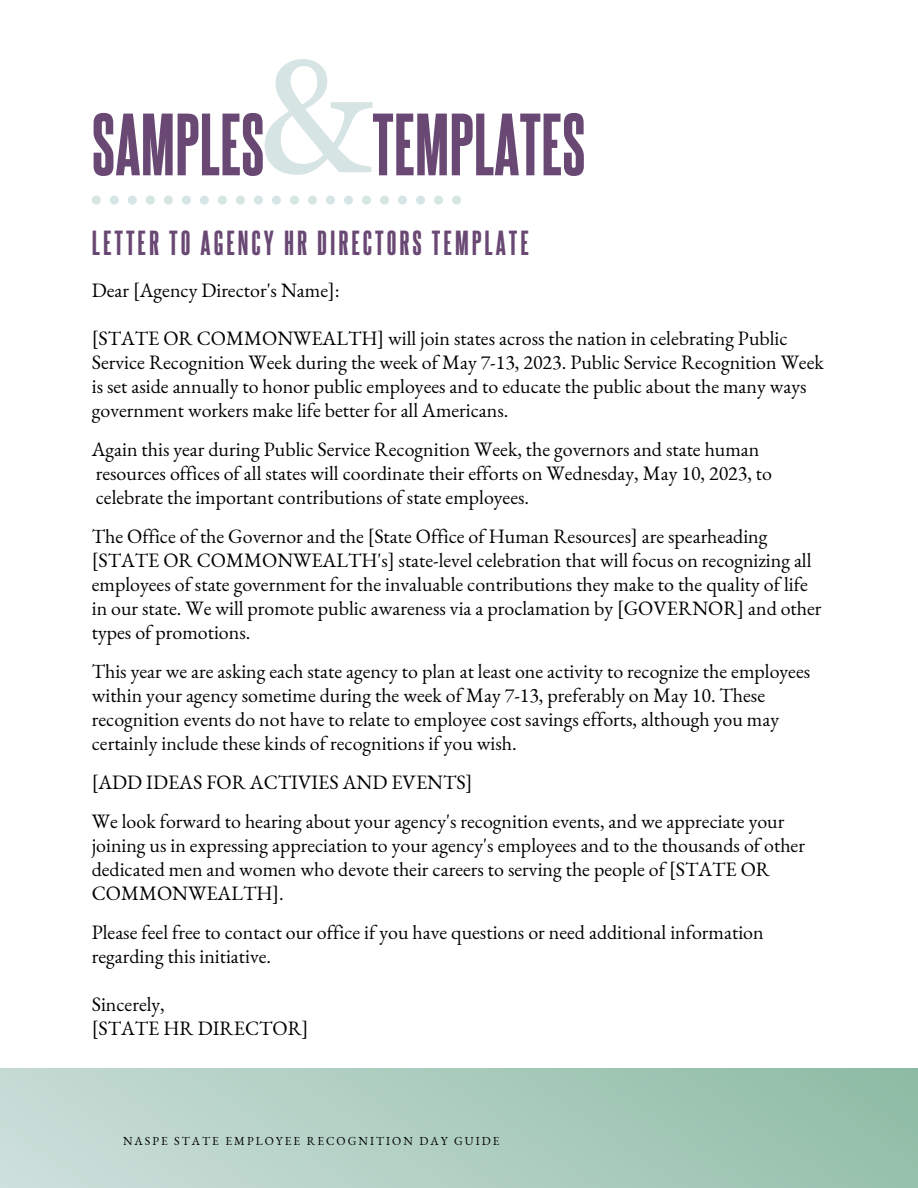
<style>
.page{position:relative;width:918px;height:1188px;background:#fff}
.page>*{position:absolute;margin:0;border:0;box-sizing:border-box;transform-origin:0 0}
.t1{font:75px "Steelfish Eb";color:#694873}
.t2{font:30px "Steelfish Eb";letter-spacing:.1em;color:#694873}
.t3{font:19.95px/24px "EB Garamond";color:#000}
.t4{font:12px "EB Garamond";letter-spacing:.17em;color:#000}
</style>
<div class="page">
<svg style="left:92px;top:196px;width:369px;height:9px"></svg>
<svg style="left:265px;top:59px;width:108px;height:116px"></svg>
<div style="left:0;top:1068px;width:918px;height:120px;background:linear-gradient(to right,#c9ddd8,#91bea8)"></div>
<h1 class="t1" style="left:92px;top:96px;width:174px">SAMPLES</h1>
<h1 class="t1" style="left:372px;top:96px;width:215px">TEMPLATES</h1>
<h2 class="t2" style="left:92px;top:223px;width:439px">LETTER TO AGENCY HR DIRECTORS TEMPLATE</h2>
<p class="t3" style="left:92px;top:277px;width:249px">Dear [Agency Director's Name]:</p>
<p class="t3" style="left:92px;top:325px;width:734px">[STATE OR COMMONWEALTH] will join states across the nation in celebrating Public Service Recognition Week during the week of May 7-13, 2023. Public Service Recognition Week is set aside annually to honor public employees and to educate the public about the many ways government workers make life better for all Americans.</p>
<p class="t3" style="left:92px;top:436px;width:682px">Again this year during Public Service Recognition Week, the governors and state human resources offices of all states will coordinate their efforts on Wednesday, May 10, 2023, to celebrate the important contributions of state employees.</p>
<p class="t3" style="left:92px;top:523px;width:731px">The Office of the Governor and the [State Office of Human Resources] are spearheading [STATE OR COMMONWEALTH's] state-level celebration that will focus on recognizing all employees of state government for the invaluable contributions they make to the quality of life in our state. We will promote public awareness via a proclamation by [GOVERNOR] and other types of promotions.</p>
<p class="t3" style="left:92px;top:658px;width:720px">This year we are asking each state agency to plan at least one activity to recognize the employees within your agency sometime during the week of May 7-13, preferably on May 10. These recognition events do not have to relate to employee cost savings efforts, although you may certainly include these kinds of recognitions if you wish.</p>
<p class="t3" style="left:92px;top:762px;width:694px;line-height:39px">[ADD IDEAS FOR ACTIVIES AND EVENTS]<br>We look forward to hearing about your agency's recognition events, and we appreciate your</p>
<p class="t3" style="left:92px;top:832px;width:715px">joining us in expressing appreciation to your agency's employees and to the thousands of other dedicated men and women who devote their careers to serving the people of [STATE OR<br>COMMONWEALTH].</p>
<p class="t3" style="left:92px;top:919px;width:673px">Please feel free to contact our office if you have questions or need additional information regarding this initiative.</p>
<p class="t3" style="left:92px;top:991px;width:218px">Sincerely,<br>[STATE HR DIRECTOR]</p>
<p class="t4" style="left:123px;top:1132px;width:378px">NASPE STATE EMPLOYEE RECOGNITION DAY GUIDE</p>
</div>
